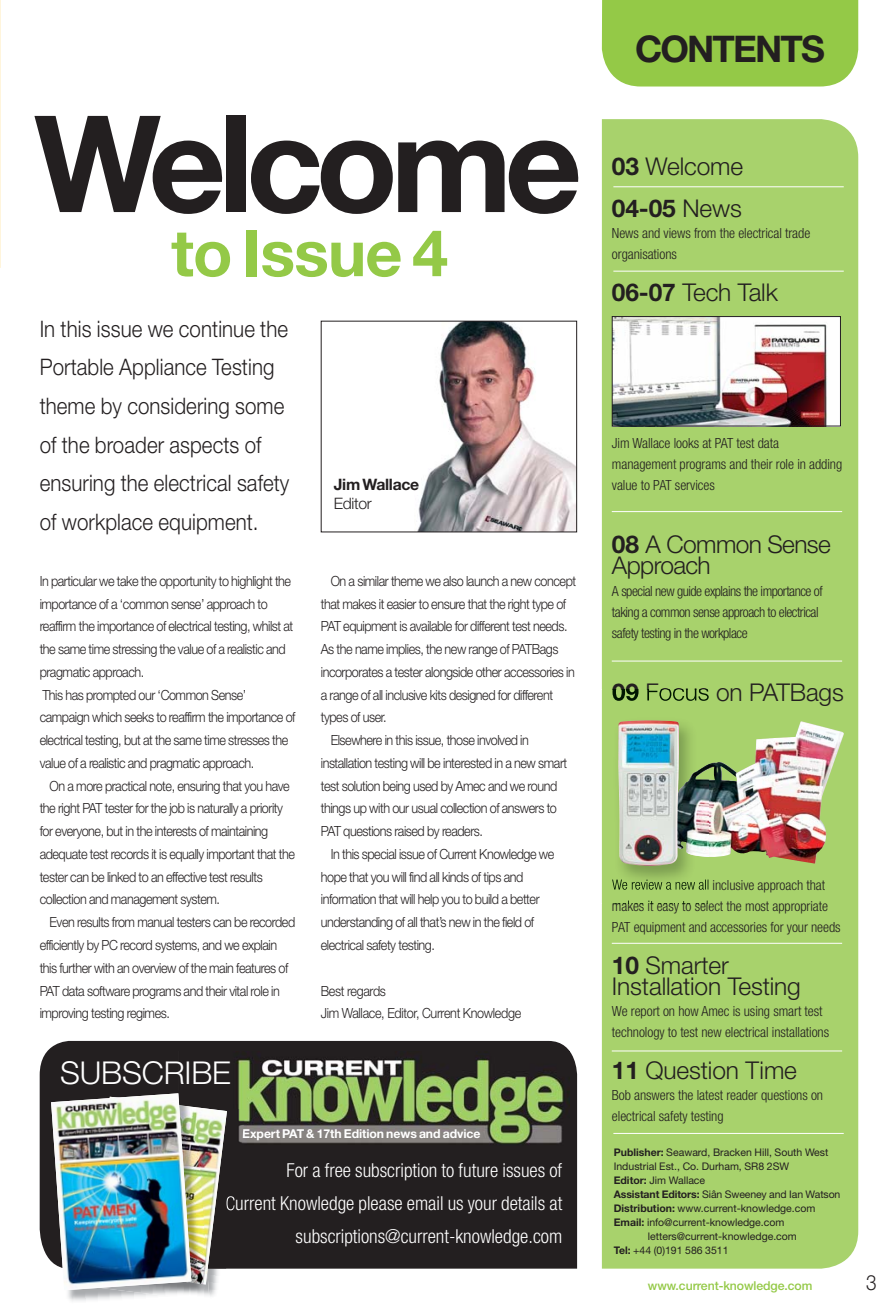
<style>
.page{position:relative;width:893px;height:1315px;background:#fff}
.page>*{position:absolute;margin:0;border:0;box-sizing:border-box;transform-origin:0 0}
.t1{font:700 134.58px "Helvetica Neue";letter-spacing:-.055em;color:#231f20}
.t2{font:700 64.75px "Helvetica Neue";letter-spacing:-.015em;color:#94c947}
.t3{font:700 36.75px "Helvetica Neue";letter-spacing:-.05em;color:#231f20}
.t4{font:300 31.5px "Helvetica Neue";letter-spacing:-.005em;color:#fff}
.t5{font:300 24.5px/42px "Helvetica Neue";letter-spacing:-.005em;color:#231f20}
.t6{font:300 24.5px/21px "Helvetica Neue";letter-spacing:-.025em;color:#231f20}
.t7{font:300 22.75px/38.5px "Helvetica Neue";letter-spacing:.005em;color:#231f20;scale:.9 1}
.t8{font:300 21px "Helvetica Neue";color:#231f20;scale:.9 1}
.t9{font:300 condensed 19.25px/33.2px "Helvetica Neue";color:#fff;text-align:right}
.t10{font:700 15.75px "Helvetica Neue";letter-spacing:-.02em;color:#231f20}
.t11{font:300 15.75px "Helvetica Neue";letter-spacing:-.02em;color:#231f20}
.t12{font:300 14px/22.8px "Helvetica Neue";letter-spacing:-.035em;color:#231f20;scale:.9 1}
.t13{font:300 condensed 14px/21px "Helvetica Neue";letter-spacing:-.005em;color:#231f20}
.t14{font:300 condensed 14px/21px "Helvetica Neue";letter-spacing:-.035em;color:#231f20}
.t15{font:700 12.25px "Helvetica Neue";letter-spacing:-.005em;color:#fff}
.t16{font:500 12.25px "Helvetica Neue";letter-spacing:-.005em;color:#94c947}
.t17{font:10.5px "Helvetica Neue";color:#231f20}
.s1{font-weight:700}
</style>
<div class="page">
<div style="left:602px;top:0;width:256px;height:86px;background:#94c947"></div>
<img style="left:417px;top:323px;width:158px;height:207px">
<div style="left:321px;top:321px;width:256px;height:211px;border:1px solid #231f20"></div>
<div style="left:602px;top:119px;width:256px;height:1149px;background:#a8d26c"></div>
<img style="left:614px;top:318px;width:225px;height:106px">
<div style="left:612px;top:316px;width:229px;height:110px;border:1px solid #231f20"></div>
<hr style="left:613px;top:271px;width:231px;height:1px;background:#fff">
<hr style="left:613px;top:1133px;width:231px;height:1px;background:#fff">
<hr style="left:613px;top:186px;width:231px;height:1px;background:#fff">
<div style="left:40px;top:1041px;width:537px;height:227px;background:#231f20"></div>
<img style="left:179px;top:1051px;width:390px;height:121px">
<img style="left:209px;top:1290px;width:7px;height:7px">
<img style="left:227px;top:1096px;width:11px;height:172px">
<img style="left:227px;top:1103px;width:19px;height:69px">
<img style="left:227px;top:1196px;width:8px;height:17px">
<img style="left:68px;top:1290px;width:30px;height:11px">
<img style="left:124px;top:1091px;width:55px;height:2px">
<img style="left:48px;top:1096px;width:3px;height:172px">
<img style="left:179px;top:1090px;width:17px;height:3px">
<img style="left:85px;top:1290px;width:124px;height:9px">
<img style="left:191px;top:1093px;width:36px;height:197px">
<img style="left:51px;top:1093px;width:140px;height:197px">
<hr style="left:612px;top:1050px;width:230px;height:1px;background:#fff">
<hr style="left:612px;top:943px;width:230px;height:1px;background:#fff">
<hr style="left:612px;top:660px;width:230px;height:1px;background:#fff">
<hr style="left:612px;top:511px;width:230px;height:1px;background:#fff">
<img style="left:709px;top:721px;width:135px;height:131px">
<img style="left:601px;top:690px;width:108px;height:213px">
<img style="left:612px;top:690px;width:26px;height:11px">
<img style="left:647px;top:690px;width:62px;height:15px">
<img style="left:612px;top:879px;width:97px;height:10px">
<img style="left:613px;top:900px;width:72px;height:3px">
<img style="left:629px;top:764px;width:80px;height:93px">
<img style="left:645px;top:720px;width:34px;height:91px">
<svg style="left:0;top:0;width:1px;height:268px"></svg>
<h1 class="t1" style="left:34px;top:116px;width:550px">Welcome</h1>
<h2 class="t2" style="left:171px;top:230px;width:278px">to Issue 4</h2>
<h3 class="t7" style="left:40px;top:312px;width:279px">In this issue we continue the<br>Portable Appliance Testing theme by considering some of the broader aspects of ensuring the electrical safety of workplace equipment.</h3>
<p class="t12" style="left:40px;top:571px;width:286px">In particular we take the opportunity to highlight the importance of a ‘common sense’ approach to reaffirm the importance of electrical testing‚ whilst at the same time stressing the value of a realistic and pragmatic approach.<br>This has prompted our ‘Common Sense’ campaign which seeks to reaffirm the importance of electrical testing, but at the same time stresses the value of a realistic and pragmatic approach.</p>
<p class="t12" style="left:40px;top:775px;width:285px;text-indent:10px">On a more practical note, ensuring that you have the right PAT tester for the job is naturally a priority for everyone, but in the interests of maintaining adequate test records it is equally important that the tester can be linked to an effective test results collection and management system.</p>
<p class="t12" style="left:40px;top:912px;width:285px;text-indent:10px">Even results from manual testers can be recorded efficiently by PC record systems, and we explain this further with an overview of the main features of PAT data software programs and their vital role in improving testing regimes.</p>
<h3 class="t4" style="left:60px;top:1062px;width:172px">SUBSCRIBE</h3>
<p class="t10" style="left:334px;top:479px;width:87px">Jim Wallace</p>
<p class="t11" style="left:334px;top:498px;width:40px">Editor</p>
<p class="t12" style="left:331px;top:571px;width:274px">On a similar theme we also launch a new concept</p>
<p class="t12" style="left:321px;top:593px;width:274px">that makes it easier to ensure that the right type of</p>
<p class="t12" style="left:321px;top:616px;width:276px">PAT equipment is available for different test needs.</p>
<p class="t12" style="left:321px;top:639px;width:265px">As the name implies, the new range of PATBags</p>
<p class="t12" style="left:321px;top:662px;width:284px">incorporates a tester alongside other accessories in</p>
<p class="t12" style="left:321px;top:684px;width:260px">a range of all inclusive kits designed for different</p>
<p class="t12" style="left:321px;top:707px;width:75px">types of user.</p>
<p class="t12" style="left:331px;top:730px;width:222px">Elsewhere in this issue, those involved in</p>
<p class="t12" style="left:321px;top:753px;width:275px">installation testing will be interested in a new smart</p>
<p class="t12" style="left:321px;top:775px;width:264px">test solution being used by Amec and we round</p>
<p class="t12" style="left:321px;top:798px;width:264px">things up with our usual collection of answers to</p>
<p class="t12" style="left:321px;top:821px;width:182px">PAT questions raised by readers.</p>
<p class="t12" style="left:331px;top:844px;width:250px">In this special issue of Current Knowledge we</p>
<p class="t12" style="left:321px;top:866px;width:227px">hope that you will find all kinds of tips and</p>
<p class="t12" style="left:321px;top:889px;width:245px">information that will help you to build a better</p>
<p class="t12" style="left:321px;top:912px;width:239px">understanding of all that’s new in the field of</p>
<p class="t12" style="left:321px;top:935px;width:128px">electrical safety testing.</p>
<p class="t12" style="left:321px;top:980px;width:224px">Best regards<br>Jim Wallace, Editor, Current Knowledge</p>
<p class="t15" style="left:242px;top:1129px;width:240px">Expert PAT &amp; 17th Edition news and advice</p>
<h3 class="t9" style="left:225px;top:1155px;width:338px">For a free subscription to future issues of<br>Current Knowledge please email us your details at subscriptions@current-knowledge.com</h3>
<h3 class="t3" style="left:635px;top:36px;width:191px">CONTENTS</h3>
<h3 class="t5" style="left:612px;top:148px;width:133px"><span class="s1">03</span> Welcome<br><span class="s1">04-05</span> News</h3>
<p class="t13" style="left:612px;top:224px;width:200px">News and views from the electrical trade organisations</p>
<h3 class="t5" style="left:612px;top:274px;width:167px"><span class="s1">06-07</span> Tech Talk</h3>
<p class="t13" style="left:612px;top:434px;width:232px">Jim Wallace looks at PAT test data management programs and their role in adding value to PAT services</p>
<h3 class="t6" style="left:612px;top:536px;width:220px"><span class="s1">08</span> A Common Sense<br>Approach</h3>
<p class="t14" style="left:612px;top:581px;width:212px">A special new guide explains the importance of taking a common sense approach to electrical safety testing in the workplace</p>
<h3 class="t5" style="left:612px;top:673px;width:233px"><span class="s1">09</span> Focus on PATBags</h3>
<p class="t13" style="left:612px;top:875px;width:230px">We review a new all inclusive approach that makes it easy to select the most appropriate<br>PAT equipment and accessories for your needs</p>
<h3 class="t5" style="left:612px;top:956px;width:190px;line-height:21px"><span class="s1">10</span> Smarter<br>Installation Testing</h3>
<p class="t13" style="left:612px;top:1001px;width:219px">We report on how Amec is using smart test technology to test new electrical installations</p>
<h3 class="t5" style="left:612px;top:1051px;width:186px"><span class="s1">11</span> Question Time</h3>
<p class="t13" style="left:612px;top:1085px;width:213px">Bob answers the latest reader questions on electrical safety testing</p>
<p class="t17" style="left:614px;top:1148px;width:216px"><span class="s1">Publisher:</span> Seaward, Bracken Hill, South West</p>
<p class="t17" style="left:614px;top:1162px;width:177px">Industrial Est., Co. Durham, SR8 2SW</p>
<p class="t17" style="left:614px;top:1176px;width:93px"><span class="s1">Editor:</span> Jim Wallace</p>
<p class="t17" style="left:614px;top:1190px;width:228px"><span class="s1">Assistant Editors:</span> Siân Sweeney and Ian Watson</p>
<p class="t17" style="left:614px;top:1204px;width:203px"><span class="s1">Distribution:</span> www.current-knowledge.com</p>
<p class="t17" style="left:614px;top:1218px;width:172px"><span class="s1">Email:</span> info@current-knowledge.com</p>
<p class="t17" style="left:648px;top:1232px;width:151px">letters@current-knowledge.com</p>
<p class="t17" style="left:614px;top:1246px;width:116px"><span class="s1">Tel:</span> +44 (0)191 586 3511</p>
<p class="t16" style="left:648px;top:1280px;width:166px">www.current-knowledge.com</p>
<h3 class="t8" style="left:866px;top:1275px;width:13px">3</h3>
</div>
